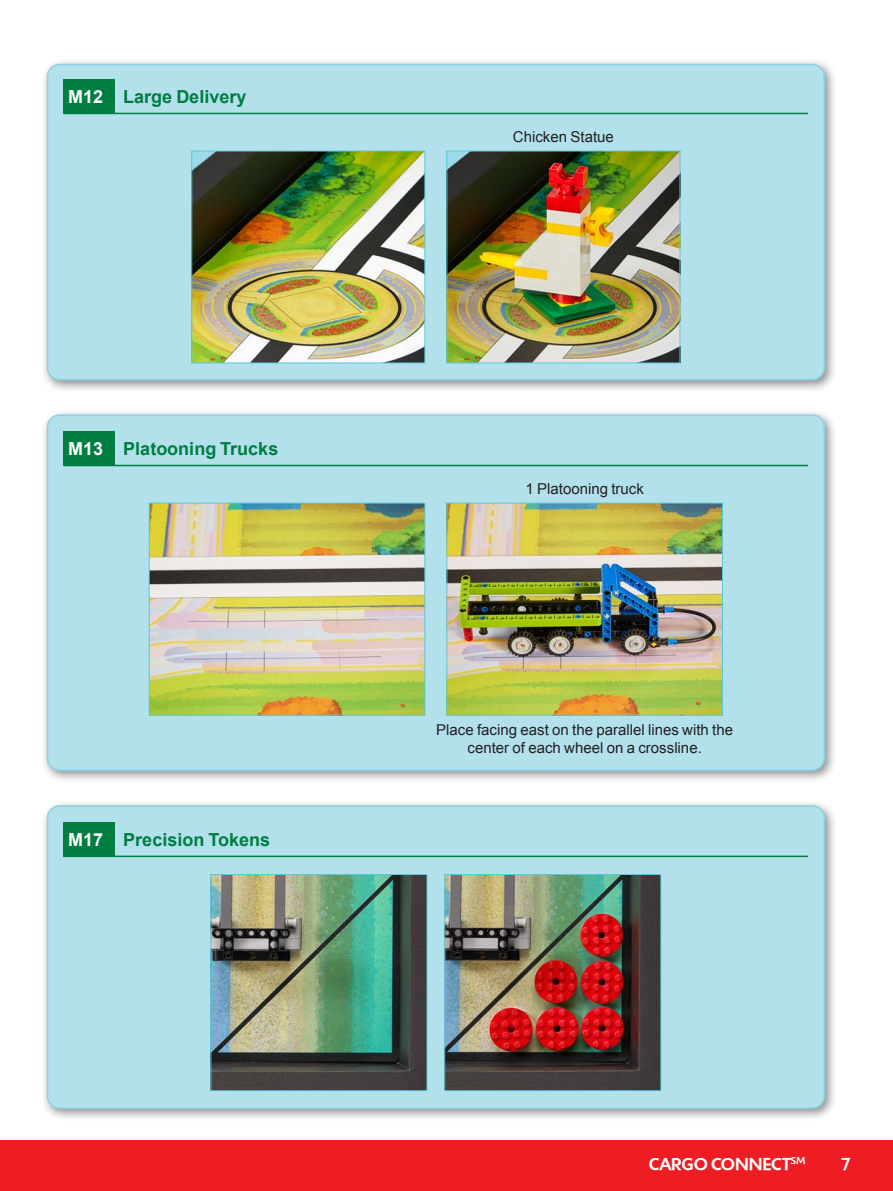
<style>
.page{position:relative;width:893px;height:1191px;background:#fff}
.page>*{position:absolute;margin:0;border:0;box-sizing:border-box;transform-origin:0 0}
.Subheader_12{font:700 18px "Arial";color:#007d40}
.t1{font:500 18px "Shinn RR";color:#fff}
.Subheader_12-2{font:700 18px "Arial";color:#fff}
.Basic_Body_10__cente{font:15px/18px "Arial";color:#231f20;text-align:center}
</style>
<div class="page">
<div style="left:0;top:1140px;width:893px;height:51px;background:#ee1d23"></div>
<div style="left:41px;top:58px;width:796px;height:334px;background:#231f20;opacity:.5"></div>
<div style="left:48px;top:65px;width:776px;height:314px;background:#b2e1ec;border-radius:12px"></div>
<div style="left:64px;top:79px;width:51px;height:34px;background:#007d40"></div>
<hr style="left:64px;top:113px;width:51px;height:1px;background:#007d40">
<hr style="left:115px;top:113px;width:693px;height:1px;background:#007d40">
<img style="left:193px;top:153px;width:230px;height:208px">
<div style="left:191px;top:151px;width:234px;height:212px;border:1px solid #5bc8da"></div>
<img style="left:448px;top:153px;width:230px;height:208px">
<div style="left:47px;top:64px;width:778px;height:316px;border:2px solid #89d4e2;border-radius:12px"></div>
<div style="left:41px;top:408px;width:796px;height:375px;background:#231f20;opacity:.5"></div>
<div style="left:48px;top:415px;width:776px;height:355px;background:#b2e1ec;border-radius:12px"></div>
<div style="left:64px;top:431px;width:51px;height:34px;background:#007d40"></div>
<hr style="left:64px;top:465px;width:51px;height:1px;background:#007d40">
<hr style="left:115px;top:465px;width:693px;height:1px;background:#007d40">
<img style="left:151px;top:505px;width:272px;height:208px">
<div style="left:149px;top:503px;width:276px;height:212px;border:1px solid #5bc8da"></div>
<img style="left:448px;top:505px;width:273px;height:208px">
<div style="left:446px;top:503px;width:277px;height:212px;border:1px solid #5bc8da"></div>
<div style="left:47px;top:414px;width:778px;height:357px;border:2px solid #89d4e2;border-radius:12px"></div>
<div style="left:41px;top:799px;width:796px;height:322px;background:#231f20;opacity:.5"></div>
<div style="left:48px;top:806px;width:776px;height:302px;background:#b2e1ec;border-radius:12px"></div>
<div style="left:64px;top:822px;width:51px;height:34px;background:#007d40"></div>
<hr style="left:64px;top:855px;width:51px;height:2px;background:#007d40">
<hr style="left:115px;top:855px;width:693px;height:2px;background:#007d40">
<img style="left:212px;top:876px;width:213px;height:213px">
<div style="left:210px;top:874px;width:217px;height:217px;border:1px solid #5bc8da"></div>
<img style="left:446px;top:876px;width:213px;height:213px">
<div style="left:444px;top:874px;width:217px;height:217px;border:1px solid #5bc8da"></div>
<div style="left:47px;top:805px;width:778px;height:303px;border:2px solid #89d4e2;border-radius:12px"></div>
<p class="Subheader_12-2" style="left:68px;top:85px;width:37px">M12</p>
<p class="Subheader_12" style="left:123px;top:85px;width:125px">Large Delivery</p>
<p class="Subheader_12-2" style="left:68px;top:437px;width:37px">M13</p>
<p class="Subheader_12" style="left:123px;top:437px;width:157px">Platooning Trucks</p>
<p class="Subheader_12-2" style="left:68px;top:827px;width:37px">M17</p>
<p class="Subheader_12" style="left:123px;top:828px;width:148px">Precision Tokens</p>
<p class="Basic_Body_10__cente" style="left:513px;top:128px;width:102px">Chicken Statue</p>
<p class="Basic_Body_10__cente" style="left:525px;top:480px;width:120px">1 Platooning truck</p>
<p class="Basic_Body_10__cente" style="left:436px;top:720px;width:298px">Place facing east on the parallel lines with the center of each wheel on a crossline.</p>
<p class="t1" style="left:649px;top:1152px;width:158px">CARGO CONNECT<sup>SM</sup></p>
<p class="t1" style="left:841px;top:1152px;width:10px">7</p>
</div>
